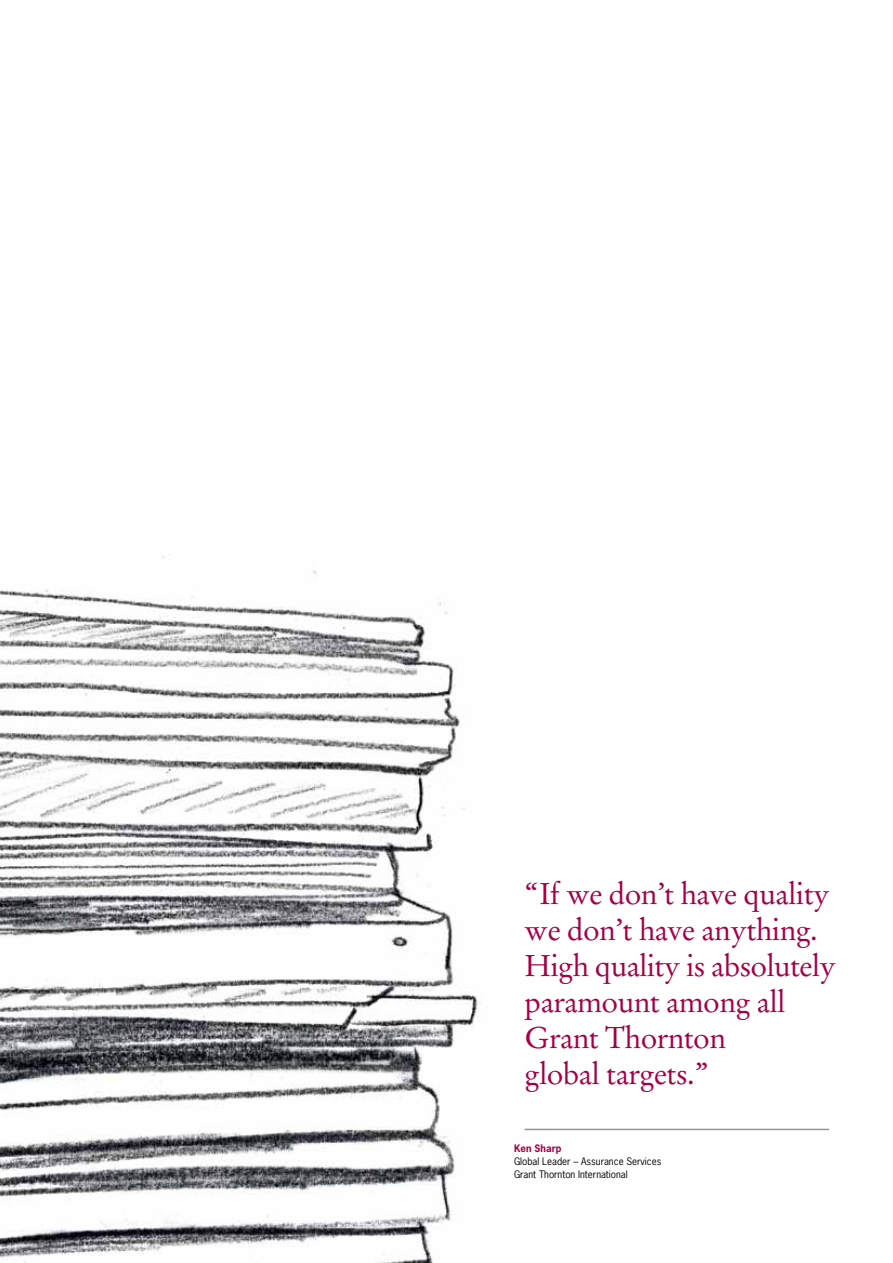
<style>
.page{position:relative;width:893px;height:1263px;background:#fff}
.page>*{position:absolute;margin:0;border:0;box-sizing:border-box;transform-origin:0 0}
.t1{font:30px/36px "Stempel Garamond LT Std";letter-spacing:-.02em;color:#a30046}
.t2{font:9.75px/12.8px "News Gothic Std";color:#000}
.t3{font:700 9.75px "News Gothic Std";color:#a30046}
</style>
<div class="page">
<img style="left:0;top:555px;width:549px;height:708px">
<hr style="left:525px;top:1129px;width:304px;height:1px;background:#939598">
<p class="t1" style="left:525px;top:875px;width:313px">“If we don’t have quality we don’t have anything.<br>High quality is absolutely paramount among all<br>Grant Thornton<br>global targets.”</p>
<p class="t3" style="left:514px;top:1142px;width:49px">Ken Sharp</p>
<p class="t2" style="left:514px;top:1155px;width:149px">Global Leader – Assurance Services<br>Grant Thornton International</p>
</div>
